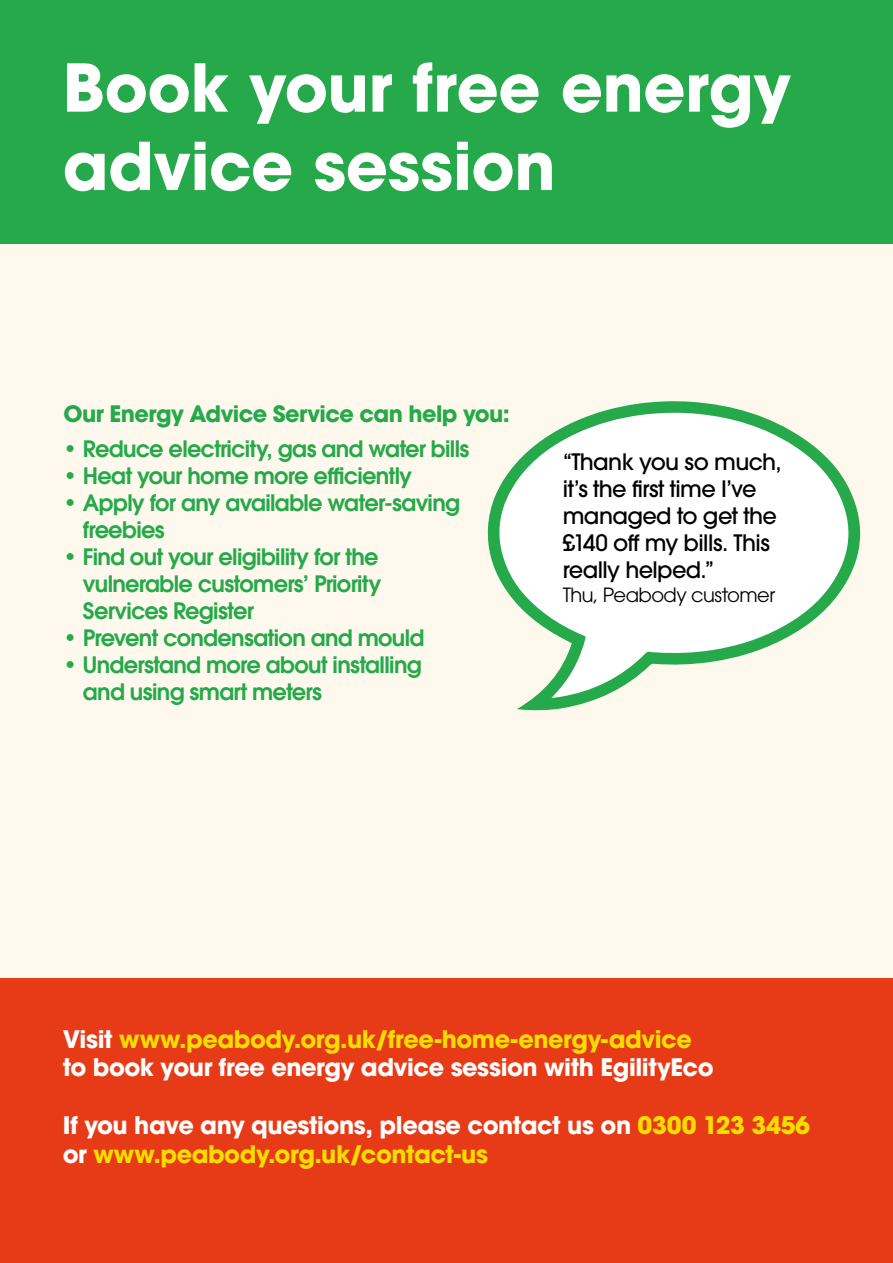
<style>
.page{position:relative;width:893px;height:1263px;background:#fff}
.page>*{position:absolute;margin:0;border:0;box-sizing:border-box;transform-origin:0 0}
.t1{font:700 65.4px/78.4px "ITC Avant Garde Std";letter-spacing:-.005em;color:#fff}
.t2{font:700 24px/28.8px "ITC Avant Garde Std";letter-spacing:-.02em;color:#fff}
.t3{font:600 22.5px/27px "ITC Avant Garde Std";letter-spacing:-.03em;color:#25a94b}
.t4{font:500 22.5px/27px "ITC Avant Garde Std";letter-spacing:-.03em;color:#000}
.t5{font:700 22.5px "ITC Avant Garde Std";letter-spacing:-.03em;color:#25a94b}
.t6{font:19.5px "ITC Avant Garde Std";letter-spacing:-.025em;color:#000}
.s1{color:#f6dd00}
</style>
<div class="page">
<div style="left:0;top:243px;width:893px;height:743px;background:#fff8ec"></div>
<div style="left:0;top:978px;width:893px;height:285px;background:#e73b17"></div>
<div style="left:0;top:0;width:893px;height:243px;background:#25a94b"></div>
<svg style="left:487px;top:401px;width:374px;height:310px;fill:#fff"></svg>
<h1 class="t1" style="left:63px;top:47px;width:730px">Book your free energy advice session</h1>
<p class="t5" style="left:63px;top:398px;width:448px">Our Energy Advice Service can help you:</p>
<p class="t3" style="left:63px;top:435px;width:408px">• Reduce electricity, gas and water bills</p>
<p class="t3" style="left:63px;top:462px;width:350px">• Heat your home more efficiently</p>
<p class="t3" style="left:83px;top:489px;width:378px;text-indent:-20px">• Apply for any available water-saving freebies</p>
<p class="t3" style="left:83px;top:543px;width:300px;text-indent:-20px">• Find out your eligibility for the vulnerable customers’ Priority<br>Services Register</p>
<p class="t3" style="left:63px;top:624px;width:362px">• Prevent condensation and mould</p>
<p class="t3" style="left:83px;top:651px;width:340px;text-indent:-20px">• Understand more about installing and using smart meters</p>
<p class="t4" style="left:563px;top:448px;width:221px">“Thank you so much, it’s the first time I’ve managed to get the £140 off my bills. This really helped.”</p>
<p class="t6" style="left:563px;top:582px;width:214px">Thu, Peabody customer</p>
<p class="t2" style="left:63px;top:1024px;width:652px">Visit <span class="s1">www.peabody.org.uk/free-home-energy-advice </span>to book your free energy advice session with EgilityEco</p>
<p class="t2" style="left:63px;top:1110px;width:749px">If you have any questions, please contact us on <span class="s1">0300 123 3456 </span>or <span class="s1">www.peabody.org.uk/contact-us</span></p>
</div>
